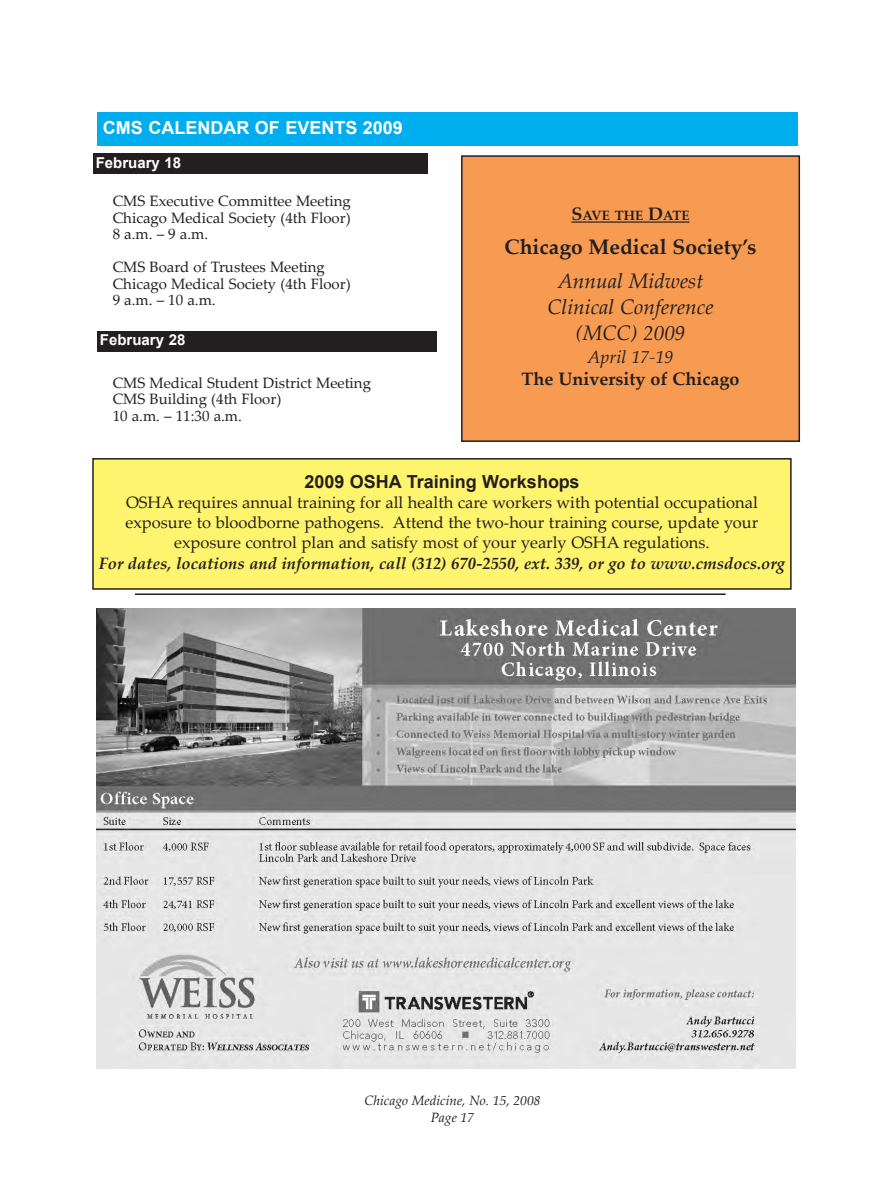
<style>
.page{position:relative;width:891px;height:1202px;background:#fff}
.page>*{position:absolute;margin:0;border:0;box-sizing:border-box;transform-origin:0 0}
.t1{font:italic 21px/25.7px "Palatino Linotype";color:#231f20;text-align:center}
.t2{font:700 21px "Palatino Linotype";color:#231f20}
.t3{font:700 18px "Arial";color:#231f20}
.t4{font:700 18px "Arial";color:#fff}
.t5{font:700 18px "Palatino Linotype";color:#231f20}
.t6{font:italic 18px "Palatino Linotype";color:#231f20}
.t7{font:16.5px/20.1px "Palatino Linotype";color:#231f20;text-align:center}
.t8{font:italic 700 16.5px "Palatino Linotype";color:#231f20}
.t9{font:15px/16.5px "Palatino Linotype";color:#231f20}
.t10{font:700 15px "Arial";color:#fff}
.t11{font:italic 13.5px/16.5px "Palatino Linotype";color:#231f20;text-align:center}
.t12{font:700 13.5px "Palatino Linotype";color:#231f20}
.s1{font-size:18px}
</style>
<div class="page">
<img style="left:96px;top:609px;width:700px;height:459px">
<div style="left:97px;top:112px;width:701px;height:34px;background:#00aeef"></div>
<div style="left:97px;top:331px;width:339px;height:20px;background:#231f20"></div>
<hr style="left:135px;top:593px;width:591px;height:2px;background:#231f20">
<div style="left:93px;top:154px;width:335px;height:20px;background:#231f20"></div>
<div style="left:462px;top:156px;width:337px;height:285px;background:#f79b52"></div>
<div style="left:461px;top:155px;width:339px;height:287px;border:2px solid #231f20"></div>
<svg style="left:571px;top:221px;width:11px;height:2px"></svg>
<hr style="left:582px;top:221px;width:28px;height:2px;background:#231f20">
<hr style="left:615px;top:221px;width:28px;height:2px;background:#231f20">
<hr style="left:643px;top:221px;width:20px;height:2px;background:#231f20">
<hr style="left:663px;top:221px;width:27px;height:2px;background:#231f20">
<div style="left:93px;top:459px;width:698px;height:130px;background:#fff46d"></div>
<div style="left:92px;top:458px;width:700px;height:132px;border:2px solid #231f20"></div>
<p class="t4" style="left:103px;top:115px;width:302px">CMS CALENDAR OF EVENTS 2009</p>
<p class="t10" style="left:96px;top:153px;width:87px">February 18</p>
<p class="t9" style="left:113px;top:192px;width:240px;text-align:justify">CMS Executive Committee Meeting Chicago Medical Society (4th Floor)<br>8 a.m. – 9 a.m.</p>
<p class="t9" style="left:113px;top:258px;width:239px">CMS Board of Trustees Meeting<br>Chicago Medical Society (4th Floor)<br>9 a.m. – 10 a.m.</p>
<p class="t10" style="left:100px;top:330px;width:87px">February 28</p>
<p class="t9" style="left:113px;top:374px;width:260px">CMS Medical Student District Meeting<br>CMS Building (4th Floor)<br>10 a.m. – 11:30 a.m.</p>
<p class="t12" style="left:571px;top:206px;width:120px"><span class="s1">S</span>AVE THE <span class="s1">D</span>ATE</p>
<h1 class="t2" style="left:505px;top:231px;width:253px">Chicago Medical Society’s</h1>
<h1 class="t1" style="left:548px;top:267px;width:168px">Annual Midwest<br>Clinical Conference (MCC) 2009</h1>
<p class="t6" style="left:588px;top:344px;width:87px">April 17-19</p>
<p class="t5" style="left:522px;top:366px;width:219px">The University of Chicago</p>
<p class="t3" style="left:304px;top:469px;width:277px">2009 OSHA Training Workshops</p>
<p class="t7" style="left:125px;top:492px;width:634px">OSHA requires annual training for all health care workers with potential occupational exposure to bloodborne pathogens. Attend the two-hour training course, update your exposure control plan and satisfy most of your yearly OSHA regulations.</p>
<p class="t8" style="left:99px;top:551px;width:688px">For dates, locations and information, call (312) 670-2550, ext. 339, or go to www.cmsdocs.org</p>
<p class="t11" style="left:364px;top:1091px;width:178px">Chicago Medicine, No. 15, 2008<br>Page 17</p>
</div>
